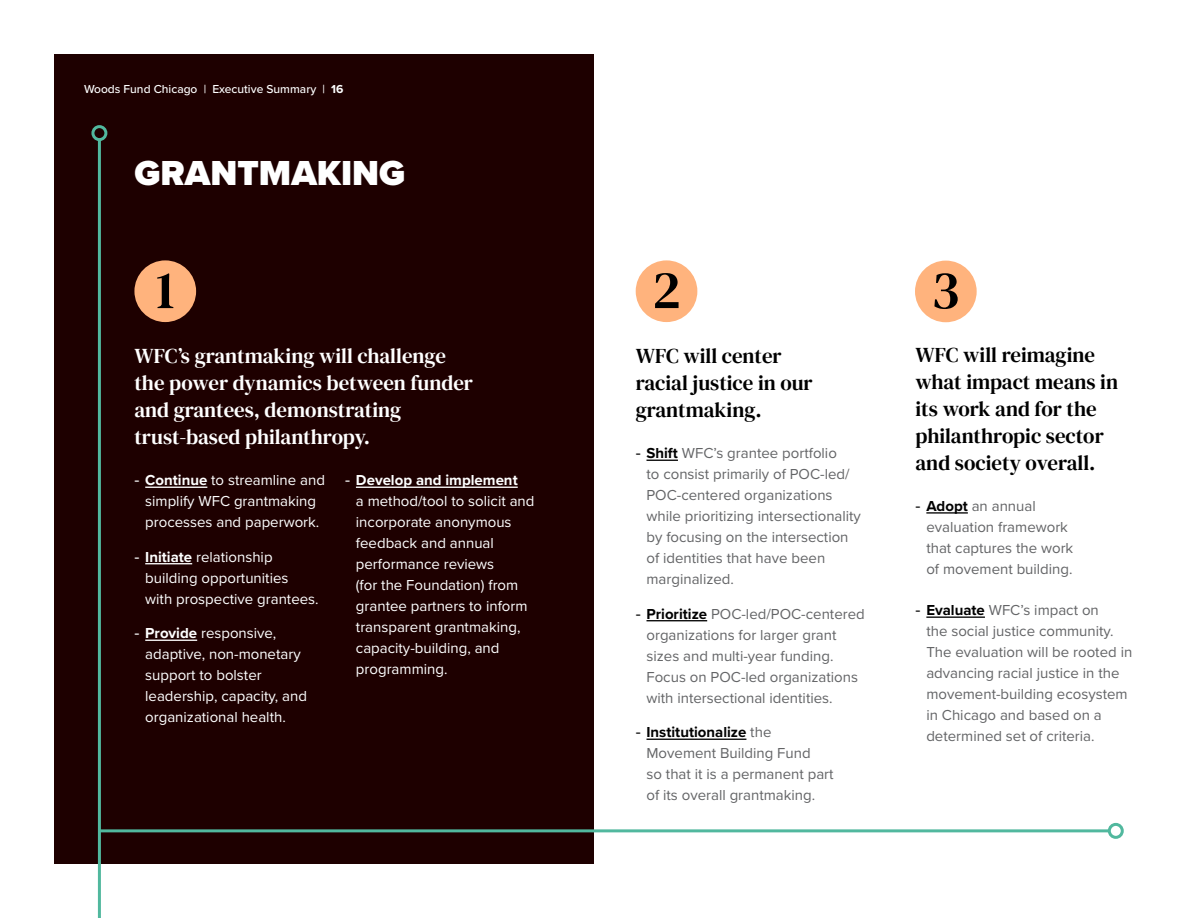
<style>
.page{position:relative;width:1188px;height:918px;background:#fff}
.page>*{position:absolute;margin:0;border:0;box-sizing:border-box;transform-origin:0 0}
.t1{font:53.85px "DM Serif Text";color:#000}
.t2{font:900 36px "Proxima Nova";color:#fff}
.t3{font:21px/27px "DM Serif Text";color:#000}
.t4{font:21px/27px "DM Serif Text";color:#fff}
.t5{font:15px/21px "Proxima Nova";color:#636466}
.t6{font:15px/21px "Proxima Nova";color:#fff}
.t7{font:500 12px "Proxima Nova";color:#fff}
.s1{font-weight:700}
.s2{font-family:"Arial"}
.s3{font-family:"Arial";color:#000}
.s4{font-weight:700;color:#000}
</style>
<div class="page">
<div style="left:54px;top:54px;width:540px;height:810px;background:#1e0000"></div>
<hr style="left:145px;top:487px;width:62px;height:1px;background:#fff">
<hr style="left:145px;top:563px;width:47px;height:1px;background:#fff">
<hr style="left:145px;top:640px;width:52px;height:1px;background:#fff">
<hr style="left:356px;top:487px;width:162px;height:1px;background:#fff">
<hr style="left:646px;top:460px;width:32px;height:1px;background:#000">
<hr style="left:646px;top:620px;width:61px;height:1px;background:#000">
<hr style="left:646px;top:739px;width:100px;height:1px;background:#000">
<div style="left:134px;top:260px;width:62px;height:62px;background:#ffb37d;border-radius:50%"></div>
<div style="left:636px;top:260px;width:61px;height:62px;background:#ffb37d;border-radius:50%"></div>
<hr style="left:99px;top:829px;width:1010px;height:3px;background:#51b89e">
<div style="left:1108px;top:823px;width:16px;height:16px;border:3px solid #51b89e;border-radius:50%"></div>
<hr style="left:98px;top:140px;width:3px;height:778px;background:#51b89e">
<div style="left:91px;top:125px;width:16px;height:16px;border:3px solid #51b89e;border-radius:50%"></div>
<hr style="left:926px;top:512px;width:42px;height:2px;background:#000">
<hr style="left:926px;top:617px;width:59px;height:1px;background:#000">
<div style="left:915px;top:261px;width:62px;height:61px;background:#ffb37d;border-radius:50%"></div>
<p class="t7" style="left:84px;top:81px;width:261px">Woods Fund Chicago | Executive Summary | <span class="s1">16</span></p>
<h2 class="t2" style="left:134px;top:146px;width:272px">GRANTMAKING</h2>
<h1 class="t1" style="left:156px;top:259px;width:20px">1</h1>
<h1 class="t1" style="left:652px;top:259px;width:30px">2</h1>
<h3 class="t4" style="left:134px;top:343px;width:340px">WFC’s grantmaking will challenge the power dynamics between funder and grantees, demonstrating trust-based philanthropy.</h3>
<p class="t6" style="left:134px;top:469px;width:192px;text-align:center"><span class="s2">-</span> <span class="s1">Continue</span> to streamline and simplify WFC grantmaking processes and paperwork.</p>
<p class="t6" style="left:145px;top:545px;width:175px;text-indent:-11px"><span class="s2">-</span> <span class="s1">Initiate</span> relationship building opportunities with prospective grantees.</p>
<p class="t6" style="left:145px;top:622px;width:163px;text-indent:-11px"><span class="s2">-</span> <span class="s1">Provide</span> responsive, adaptive, non-monetary support to bolster leadership, capacity, and organizational health.</p>
<p class="t6" style="left:356px;top:469px;width:180px;text-indent:-11px"><span class="s2">-</span> <span class="s1">Develop and implement<br></span>a method/tool to solicit and incorporate anonymous feedback and annual performance reviews<br>(for the Foundation) from grantee partners to inform transparent grantmaking, capacity-building, and programming.</p>
<h3 class="t3" style="left:636px;top:343px;width:178px">WFC will center racial justice in our grantmaking.</h3>
<p class="t5" style="left:647px;top:442px;width:216px;text-indent:-11px"><span class="s3">-</span> <span class="s4">Shift</span> WFC’s grantee portfolio<br>to consist primarily of POC-led/<br>POC-centered organizations while prioritizing intersectionality by focusing on the intersection of identities that have been marginalized.</p>
<p class="t5" style="left:647px;top:602px;width:220px;text-indent:-11px"><span class="s3">-</span> <span class="s4">Prioritize</span> POC-led/POC-centered organizations for larger grant sizes and multi-year funding.<br>Focus on POC-led organizations with intersectional identities.</p>
<p class="t5" style="left:647px;top:721px;width:189px;text-indent:-11px"><span class="s3">-</span> <span class="s4">Institutionalize</span> the<br>Movement Building Fund<br>so that it is a permanent part of its overall grantmaking.</p>
<h1 class="t1" style="left:931px;top:259px;width:30px">3</h1>
<h3 class="t3" style="left:916px;top:341px;width:204px">WFC will reimagine what impact means in its work and for the philanthropic sector and society overall.</h3>
<p class="t5" style="left:926px;top:495px;width:148px;text-indent:-11px"><span class="s3">-</span> <span class="s4">Adopt</span> an annual evaluation framework that captures the work of movement building.</p>
<p class="t5" style="left:926px;top:599px;width:207px;text-indent:-11px"><span class="s3">-</span> <span class="s4">Evaluate</span> WFC’s impact on<br>the social justice community.<br>The evaluation will be rooted in advancing racial justice in the movement-building ecosystem in Chicago and based on a determined set of criteria.</p>
</div>
